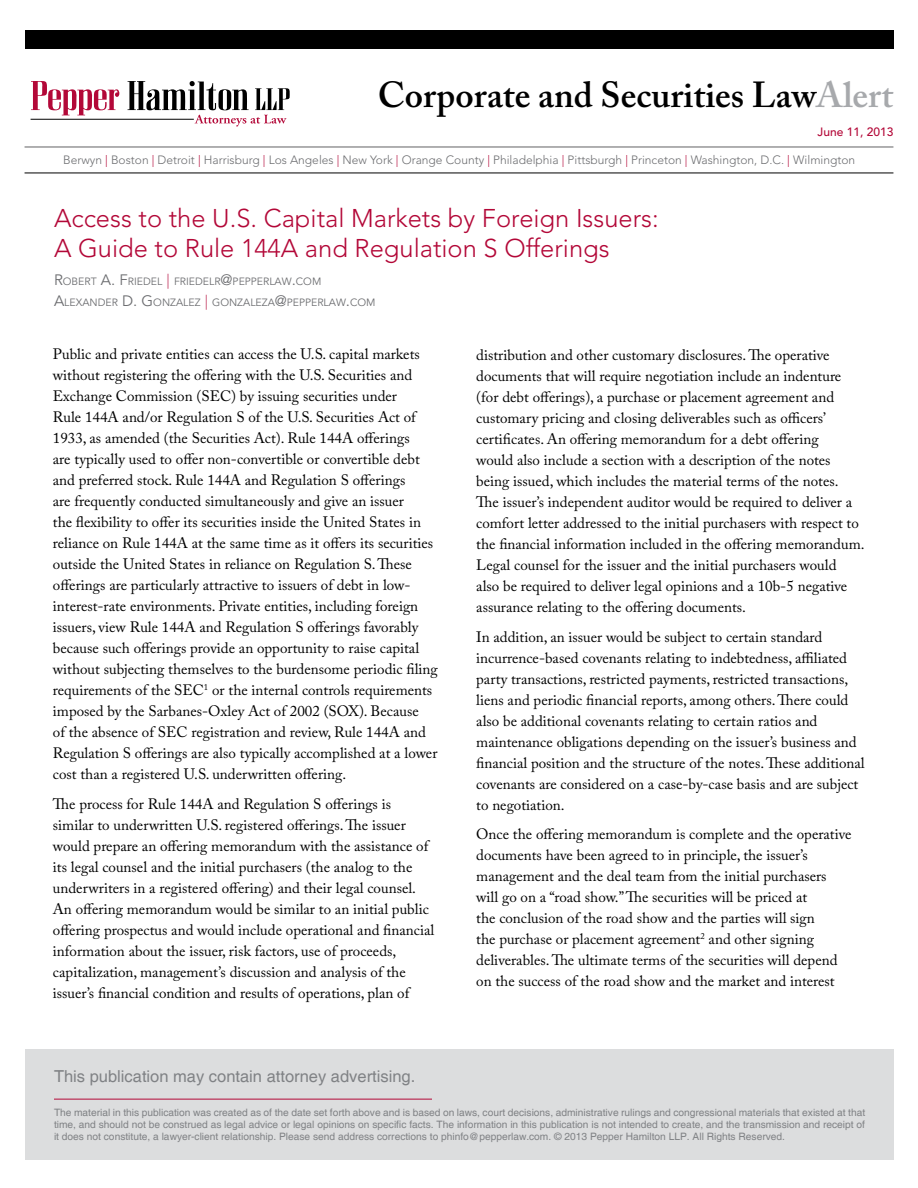
<style>
.page{position:relative;width:918px;height:1188px;background:#fff}
.page>*{position:absolute;margin:0;border:0;box-sizing:border-box;transform-origin:0 0}
.t1{font:600 36px "Adobe Caslon Pro";color:#000}
.t2{font:300 25.5px/30.6px "Avenir LT Std";color:#b30838}
.t3{font:16.5px "Helvetica";color:#808285}
.t4{font:15px/21px "Adobe Caslon Pro";color:#000}
.t5{font:300 12px "Avenir LT Std";color:#6d6e71}
.t6{font:500 12px "Avenir LT Std";color:#b30838}
.t7{font:10.5px/21px "Avenir LT Std";color:#6d6e71}
.t8{font:10.2px/12px "Helvetica";color:#808285;text-align:justify}
.s1{color:#a7a9ac}
.s2{color:#b30838}
.s3{font-size:15px}
.s4{font-size:15px;color:#ca5274}
</style>
<div class="page">
<svg style="left:31px;top:81px;width:88px;height:34px"></svg>
<svg style="left:128px;top:81px;width:162px;height:46px"></svg>
<hr style="left:31px;top:119px;width:163px;height:1px;background:#000">
<div style="left:25px;top:30px;width:868px;height:18px;background:#000"></div>
<hr style="left:25px;top:147px;width:868px;height:1px;background:#616264">
<hr style="left:25px;top:173px;width:868px;height:1px;background:#000">
<div style="left:25px;top:1049px;width:868px;height:110px;background:#dcddde"></div>
<hr style="left:54px;top:1099px;width:378px;height:1px;background:#b30838">
<h1 class="t1" style="left:378px;top:73px;width:517px">Corporate and Securities Law<span class="s1">Alert</span></h1>
<p class="t6" style="left:818px;top:125px;width:77px">June 11, 2013</p>
<p class="t5" style="left:63px;top:153px;width:794px">Berwyn <span class="s2">|</span> Boston <span class="s2">|</span> Detroit <span class="s2">|</span> Harrisburg <span class="s2">|</span> Los Angeles <span class="s2">|</span> New York <span class="s2">|</span> Orange County <span class="s2">|</span> Philadelphia <span class="s2">|</span> Pittsburgh <span class="s2">|</span> Princeton <span class="s2">|</span> Washington, D.C. <span class="s2">|</span> Wilmington</p>
<h2 class="t2" style="left:54px;top:203px;width:606px">Access to the U.S. Capital Markets by Foreign Issuers:<br>A Guide to Rule 144A and Regulation S Offerings</h2>
<p class="t7" style="left:54px;top:271px;width:323px"><span class="s3">R</span>OBERT <span class="s3">A. F</span>RIEDEL <span class="s4">|</span> FRIEDELR<span class="s3">@</span>PEPPERLAW<span class="s3">.</span>COM<br><span class="s3">A</span>LEXANDER <span class="s3">D. G</span>ONZALEZ <span class="s4">|</span> GONZALEZA<span class="s3">@</span>PEPPERLAW<span class="s3">.</span>COM</p>
<p class="t4" style="left:53px;top:343px;width:386px">Public and private entities can access the U.S. capital markets without registering the offering with the U.S. Securities and Exchange Commission (SEC) by issuing securities under<br>Rule 144A and/or Regulation S of the U.S. Securities Act of 1933, as amended (the Securities Act). Rule 144A offerings<br>are typically used to offer non-convertible or convertible debt and preferred stock. Rule 144A and Regulation S offerings<br>are frequently conducted simultaneously and give an issuer<br>the flexibility to offer its securities inside the United States in reliance on Rule 144A at the same time as it offers its securities outside the United States in reliance on Regulation S. These offerings are particularly attractive to issuers of debt in low&shy;interest-rate environments. Private entities, including foreign issuers, view Rule 144A and Regulation S offerings favorably because such offerings provide an opportunity to raise capital without subjecting themselves to the burdensome periodic filing requirements of the SEC<sup>1</sup> or the internal controls requirements imposed by the Sarbanes-Oxley Act of 2002 (SOX). Because<br>of the absence of SEC registration and review, Rule 144A and Regulation S offerings are also typically accomplished at a lower cost than a registered U.S. underwritten offering.</p>
<p class="t4" style="left:53px;top:793px;width:383px">The process for Rule 144A and Regulation S offerings is similar to underwritten U.S. registered offerings. The issuer would prepare an offering memorandum with the assistance of its legal counsel and the initial purchasers (the analog to the underwriters in a registered offering) and their legal counsel.<br>An offering memorandum would be similar to an initial public offering prospectus and would include operational and financial information about the issuer, risk factors, use of proceeds, capitalization, management’s discussion and analysis of the issuer’s financial condition and results of operations, plan of</p>
<p class="t3" style="left:54px;top:1066px;width:363px">This publication may contain attorney advertising.</p>
<p class="t4" style="left:476px;top:344px;width:390px">distribution and other customary disclosures. The operative documents that will require negotiation include an indenture (for debt offerings), a purchase or placement agreement and customary pricing and closing deliverables such as officers’ certificates. An offering memorandum for a debt offering<br>would also include a section with a description of the notes being issued, which includes the material terms of the notes.<br>The issuer’s independent auditor would be required to deliver a comfort letter addressed to the initial purchasers with respect to the financial information included in the offering memorandum.<br>Legal counsel for the issuer and the initial purchasers would<br>also be required to deliver legal opinions and a 10b-5 negative assurance relating to the offering documents.</p>
<p class="t4" style="left:476px;top:626px;width:390px">In addition, an issuer would be subject to certain standard incurrence-based covenants relating to indebtedness, affiliated party transactions, restricted payments, restricted transactions, liens and periodic financial reports, among others. There could also be additional covenants relating to certain ratios and maintenance obligations depending on the issuer’s business and financial position and the structure of the notes. These additional covenants are considered on a case-by-case basis and are subject to negotiation.</p>
<p class="t4" style="left:476px;top:824px;width:377px">Once the offering memorandum is complete and the operative documents have been agreed to in principle, the issuer’s management and the deal team from the initial purchasers will go on a “road show.” The securities will be priced at<br>the conclusion of the road show and the parties will sign<br>the purchase or placement agreement<sup>2</sup> and other signing deliverables. The ultimate terms of the securities will depend on the success of the road show and the market and interest</p>
<p class="t8" style="left:54px;top:1107px;width:813px">The material in this publication was created as of the date set forth above and is based on laws, court decisions, administrative rulings and congressional materials that existed at that time, and should not be construed as legal advice or legal opinions on specific facts. The information in this publication is not intended to create, and the transmission and receipt of it does not constitute, a lawyer-client relationship. Please send address corrections to phinfo@pepperlaw.com. © 2013 Pepper Hamilton LLP. All Rights Reserved.</p>
</div>
